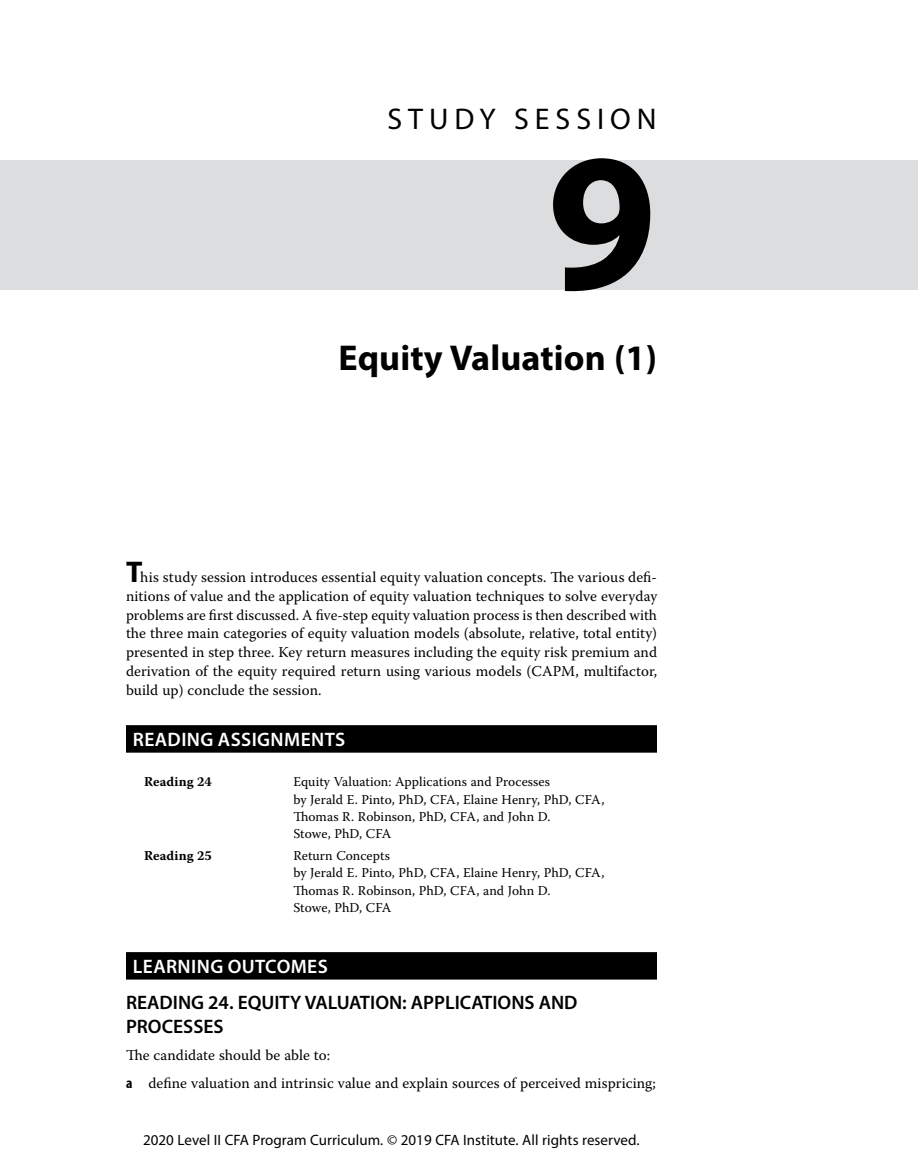
<style>
.page{position:relative;width:918px;height:1175px;background:#fff}
.page>*{position:absolute;margin:0;border:0;box-sizing:border-box;transform-origin:0 0}
.SS_NUM{font:700 198px "Myriad Pro";color:#000}
.SS_TITLE{font:700 36px "Myriad Pro";letter-spacing:.005em;color:#000}
.SS_LABEL{font:30px "Myriad Pro";letter-spacing:.2em;color:#000}
.H2_no_space_above{font:600 19.5px/24px "Myriad Pro";color:#000}
.SS_H1{font:600 19.5px "Myriad Pro";letter-spacing:.02em;color:#fff}
.SS_INTRO_T1{font:15px/18.8px "Warnock Pro";letter-spacing:.005em;color:#000;text-align:justify}
.NL1_first{font:15px "Warnock Pro";letter-spacing:.005em;color:#000}
.t1{font:15px "Myriad Pro";letter-spacing:.005em;color:#000}
.T1{font:15px "Warnock Pro";letter-spacing:.005em;color:#000}
.TB{font:13.5px/17.2px "Warnock Pro";letter-spacing:.005em;color:#000}
.TB-2{font:700 13.5px "Warnock Pro";letter-spacing:.01em;color:#000}
.s1{font-family:"Myriad Pro";font-weight:700;font-size:30px}
.s2{font-family:"Myriad Pro";font-weight:700;font-stretch:condensed}
</style>
<div class="page">
<div style="left:0;top:160px;width:918px;height:129px;background:#dcddde"></div>
<div style="left:126px;top:725px;width:531px;height:27px;background:#000"></div>
<div style="left:126px;top:952px;width:531px;height:27px;background:#000"></div>
<p class="SS_LABEL" style="left:387px;top:100px;width:271px">STUDY SESSION</p>
<p class="SS_NUM" style="left:547px;top:93px;width:111px">9</p>
<p class="SS_TITLE" style="left:338px;top:334px;width:320px">Equity Valuation (1)</p>
<p class="SS_INTRO_T1" style="left:126px;top:567px;width:533px"><span class="s1">T</span>his study session introduces essential equity valuation concepts. The various defi&shy;nitions of value and the application of equity valuation techniques to solve everyday problems are first discussed. A five-step equity valuation process is then described with the three main categories of equity valuation models (absolute, relative, total entity) presented in step three. Key return measures including the equity risk premium and derivation of the equity required return using various models (CAPM, multifactor, build up) conclude the session.</p>
<p class="SS_H1" style="left:133px;top:726px;width:214px">READING ASSIGNMENTS</p>
<p class="TB-2" style="left:144px;top:773px;width:69px">Reading 24</p>
<p class="TB" style="left:293px;top:773px;width:313px">Equity Valuation: Applications and Processes<br>by Jerald E. Pinto, PhD, CFA, Elaine Henry, PhD, CFA, Thomas R. Robinson, PhD, CFA, and John D.<br>Stowe, PhD, CFA</p>
<p class="TB-2" style="left:144px;top:847px;width:69px">Reading 25</p>
<p class="TB" style="left:293px;top:846px;width:313px">Return Concepts<br>by Jerald E. Pinto, PhD, CFA, Elaine Henry, PhD, CFA,<br>Thomas R. Robinson, PhD, CFA, and John D.<br>Stowe, PhD, CFA</p>
<p class="SS_H1" style="left:133px;top:953px;width:196px">LEARNING OUTCOMES</p>
<p class="H2_no_space_above" style="left:126px;top:989px;width:453px">READING 24. EQUITY VALUATION: APPLICATIONS AND<br>PROCESSES</p>
<p class="T1" style="left:126px;top:1046px;width:206px">The candidate should be able to:</p>
<p class="NL1_first" style="left:126px;top:1074px;width:531px"><span class="s2">a</span> define valuation and intrinsic value and explain sources of perceived mispricing;</p>
<p class="t1" style="left:143px;top:1130px;width:498px">2020 Level II CFA Program Curriculum. © 2019 CFA Institute. All rights reserved.</p>
</div>
